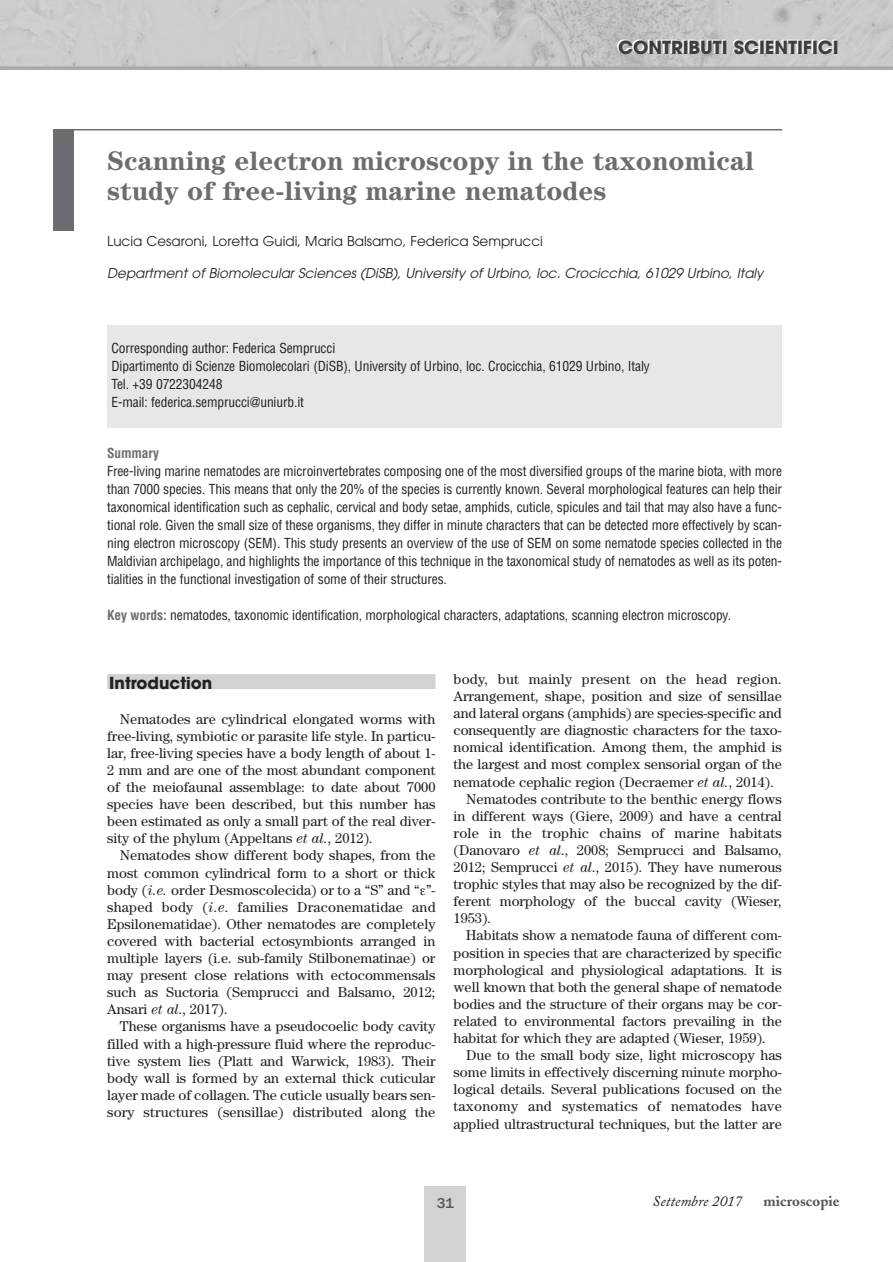
<style>
.page{position:relative;width:893px;height:1262px;background:#fff}
.page>*{position:absolute;margin:0;border:0;box-sizing:border-box;transform-origin:0 0}
.t1{font:700 27px/30px "Century";color:#6c6d70}
.t2{font:700 18px "Avant Garde";color:#3e3e3f}
.t3{font:700 16.5px "Avant Garde";color:#231f20}
.t4{font:italic 15px "Adobe Caslon";color:#231f20}
.t5{font:700 15px "Adobe Caslon";color:#57585a}
.t6{font:500 15px "Franklin Gothic";color:#57585a}
.t7{font:14.25px/17.1px "Century";color:#231f20;text-align:justify}
.t8{font:14.25px "Century";letter-spacing:.02em;color:#231f20}
.t9{font:condensed 13.5px/18px "Helvetica";letter-spacing:-.01em;color:#231f20}
.t10{font:italic 13.5px "Avant Garde";color:#231f20}
.t11{font:13.5px "Avant Garde";color:#231f20}
.t12{font:700 condensed 13.5px "Helvetica";letter-spacing:-.01em;color:#6c6d70}
.s1{font-weight:700;color:#6c6d70}
.s2{font-style:italic}
</style>
<div class="page">
<img style="left:0;top:0;width:892px;height:67px">
<div style="left:424px;top:1186px;width:42px;height:76px;background:#d1d2d4"></div>
<div style="left:107px;top:326px;width:674px;height:102px;background:#e6e7e9"></div>
<div style="left:107px;top:674px;width:328px;height:15px;background:#d1d2d4"></div>
<hr style="left:53px;top:129px;width:728px;height:1px;background:#6c6d70">
<div style="left:53px;top:130px;width:20px;height:101px;background:#6c6d70"></div>
<hr style="left:0;top:67px;width:892px;height:3px;background:#a8a9ad">
<p class="t2" style="left:617px;top:41px;width:222px">CONTRIBUTI SCIENTIFICI</p>
<h1 class="t1" style="left:107px;top:148px;width:648px">Scanning electron microscopy in the taxonomical study of free-living marine nematodes</h1>
<p class="t11" style="left:107px;top:236px;width:437px">Lucia Cesaroni, Loretta Guidi, Maria Balsamo, Federica Semprucci</p>
<p class="t10" style="left:107px;top:268px;width:657px">Department of Biomolecular Sciences (DiSB), University of Urbino, loc. Crocicchia, 61029 Urbino, Italy</p>
<p class="t9" style="left:111px;top:341px;width:539px">Corresponding author: Federica Semprucci<br>Dipartimento di Scienze Biomolecolari (DiSB), University of Urbino, loc. Crocicchia, 61029 Urbino, Italy Tel. +39 0722304248<br>E-mail: federica.semprucci@uniurb.it</p>
<p class="t12" style="left:107px;top:448px;width:53px">Summary</p>
<p class="t9" style="left:107px;top:463px;width:676px;text-align:justify">Free-living marine nematodes are microinvertebrates composing one of the most diversified groups of the marine biota, with more than 7000 species. This means that only the 20% of the species is currently known. Several morphological features can help their taxonomical identification such as cephalic, cervical and body setae, amphids, cuticle, spicules and tail that may also have a func&shy;tional role. Given the small size of these organisms, they differ in minute characters that can be detected more effectively by scan&shy;ning electron microscopy (SEM). This study presents an overview of the use of SEM on some nematode species collected in the Maldivian archipelago, and highlights the importance of this technique in the taxonomical study of nematodes as well as its poten&shy;tialities in the functional investigation of some of their structures.</p>
<p class="t9" style="left:107px;top:607px;width:625px"><span class="s1">Key words:</span> nematodes, taxonomic identification, morphological characters, adaptations, scanning electron microscopy.</p>
<p class="t3" style="left:109px;top:677px;width:104px">Introduction</p>
<p class="t7" style="left:107px;top:711px;width:330px;text-indent:13px">Nematodes are cylindrical elongated worms with free-living, symbiotic or parasite life style. In particu&shy;lar, free-living species have a body length of about 1- 2 mm and are one of the most abundant component of the meiofaunal assemblage: to date about 7000 species have been described, but this number has been estimated as only a small part of the real diver&shy;sity of the phylum (Appeltans <span class="s2">et al.</span>, 2012).</p>
<p class="t7" style="left:107px;top:848px;width:330px;text-indent:13px">Nematodes show different body shapes, from the most common cylindrical form to a short or thick body (<span class="s2">i.e.</span> order Desmoscolecida) or to a “S” and “ ”- shaped body (<span class="s2">i.e</span>. families Draconematidae and Epsilonematidae). Other nematodes are completely covered with bacterial ectosymbionts arranged in multiple layers (i.e. sub-family Stilbonematinae) or may present close relations with ectocommensals such as Suctoria (Semprucci and Balsamo, 2012; Ansari <span class="s2">et al</span>., 2017).</p>
<p class="t7" style="left:107px;top:1019px;width:329px;text-indent:13px">These organisms have a pseudocoelic body cavity filled with a high-pressure fluid where the reproduc&shy;tive system lies (Platt and Warwick, 1983). Their body wall is formed by an external thick cuticular layer made of collagen. The cuticle usually bears sen&shy;sory structures (sensillae) distributed along the</p>
<p class="t8" style="left:453px;top:674px;width:329px">body, but mainly present on the head region.</p>
<p class="t7" style="left:453px;top:689px;width:329px">Arrangement, shape, position and size of sensillae</p>
<p class="t7" style="left:453px;top:706px;width:329px">and lateral organs (amphids) are species-specific and</p>
<p class="t7" style="left:453px;top:723px;width:329px">consequently are diagnostic characters for the taxo-</p>
<p class="t7" style="left:453px;top:740px;width:329px">nomical identification. Among them, the amphid is</p>
<p class="t7" style="left:453px;top:757px;width:329px">the largest and most complex sensorial organ of the</p>
<p class="t7" style="left:453px;top:774px;width:322px">nematode cephalic region (Decraemer <span class="s2">et al.</span>, 2014).</p>
<p class="t7" style="left:466px;top:791px;width:317px">Nematodes contribute to the benthic energy flows</p>
<p class="t7" style="left:453px;top:808px;width:329px">in different ways (Giere, 2009) and have a central</p>
<p class="t8" style="left:453px;top:828px;width:329px">role in the trophic chains of marine habitats</p>
<p class="t7" style="left:453px;top:843px;width:329px">(Danovaro <span class="s2">et al</span>., 2008; Semprucci and Balsamo,</p>
<p class="t7" style="left:453px;top:860px;width:329px">2012; Semprucci <span class="s2">et al</span>., 2015). They have numerous</p>
<p class="t7" style="left:453px;top:877px;width:329px">trophic styles that may also be recognized by the dif-</p>
<p class="t7" style="left:453px;top:894px;width:329px">ferent morphology of the buccal cavity (Wieser,</p>
<p class="t7" style="left:453px;top:911px;width:39px">1953).</p>
<p class="t7" style="left:466px;top:928px;width:317px">Habitats show a nematode fauna of different com-</p>
<p class="t7" style="left:453px;top:945px;width:330px">position in species that are characterized by specific</p>
<p class="t7" style="left:453px;top:962px;width:329px">morphological and physiological adaptations. It is</p>
<p class="t7" style="left:453px;top:979px;width:329px">well known that both the general shape of nematode</p>
<p class="t7" style="left:453px;top:997px;width:329px">bodies and the structure of their organs may be cor-</p>
<p class="t7" style="left:453px;top:1014px;width:329px">related to environmental factors prevailing in the</p>
<p class="t7" style="left:453px;top:1031px;width:313px">habitat for which they are adapted (Wieser, 1959).</p>
<p class="t7" style="left:466px;top:1048px;width:317px">Due to the small body size, light microscopy has</p>
<p class="t7" style="left:453px;top:1065px;width:329px">some limits in effectively discerning minute morpho-</p>
<p class="t7" style="left:453px;top:1082px;width:329px">logical details. Several publications focused on the</p>
<p class="t8" style="left:453px;top:1102px;width:329px">taxonomy and systematics of nematodes have</p>
<p class="t7" style="left:453px;top:1116px;width:329px">applied ultrastructural techniques, but the latter are</p>
<p class="t6" style="left:436px;top:1194px;width:19px">31</p>
<p class="t4" style="left:652px;top:1196px;width:91px">Settembre 2017</p>
<p class="t5" style="left:763px;top:1195px;width:77px">microscopie</p>
</div>
